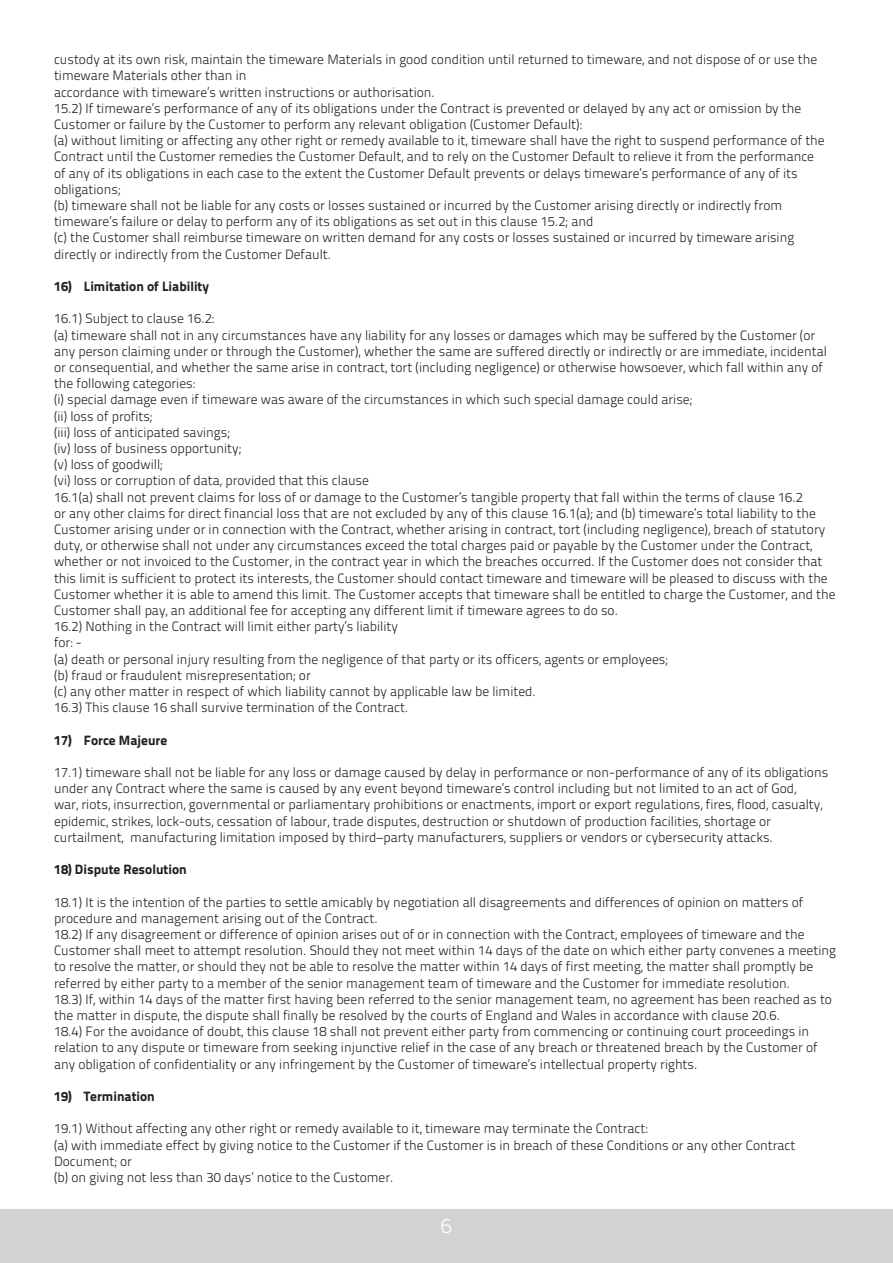
<style>
.page{position:relative;width:893px;height:1263px;background:#fff}
.page>*{position:absolute;margin:0;border:0;box-sizing:border-box;transform-origin:0 0}
.t1{font:21px "Titillium Text 22 L 250 wt";color:#fff}
.t2{font:13.5px/16.2px "Titillium Text 22 L 250 wt";color:#231f20}
.t3{font:13.5px "Titillium Text 22 L 999 wt";color:#231f20}
</style>
<div class="page">
<div style="left:0;top:1209px;width:893px;height:54px;background:#d1d2d4"></div>
<p class="t2" style="left:54px;top:51px;width:765px">custody at its own risk, maintain the timeware Materials in good condition until returned to timeware, and not dispose of or use the timeware Materials other than in</p>
<p class="t2" style="left:54px;top:83px;width:382px">accordance with timeware’s written instructions or authorisation.</p>
<p class="t2" style="left:54px;top:99px;width:749px">15.2) If timeware’s performance of any of its obligations under the Contract is prevented or delayed by any act or omission by the<br>Customer or failure by the Customer to perform any relevant obligation (Customer Default):</p>
<p class="t2" style="left:54px;top:132px;width:772px">(a) without limiting or affecting any other right or remedy available to it, timeware shall have the right to suspend performance of the Contract until the Customer remedies the Customer Default, and to rely on the Customer Default to relieve it from the performance of any of its obligations in each case to the extent the Customer Default prevents or delays timeware’s performance of any of its obligations;</p>
<p class="t2" style="left:54px;top:196px;width:730px">(b) timeware shall not be liable for any costs or losses sustained or incurred by the Customer arising directly or indirectly from timeware’s failure or delay to perform any of its obligations as set out in this clause 15.2; and</p>
<p class="t2" style="left:54px;top:229px;width:742px">(c) the Customer shall reimburse timeware on written demand for any costs or losses sustained or incurred by timeware arising directly or indirectly from the Customer Default.</p>
<p class="t3" style="left:54px;top:276px;width:156px">16) Limitation of Liability</p>
<p class="t2" style="left:54px;top:310px;width:162px">16.1) Subject to clause 16.2:</p>
<p class="t2" style="left:54px;top:326px;width:774px">(a) timeware shall not in any circumstances have any liability for any losses or damages which may be suffered by the Customer (or any person claiming under or through the Customer), whether the same are suffered directly or indirectly or are immediate, incidental or consequential, and whether the same arise in contract, tort (including negligence) or otherwise howsoever, which fall within any of the following categories:</p>
<p class="t2" style="left:54px;top:391px;width:640px">(i) special damage even if timeware was aware of the circumstances in which such special damage could arise;</p>
<p class="t2" style="left:54px;top:407px;width:100px">(ii) loss of profits;</p>
<p class="t2" style="left:54px;top:423px;width:177px">(iii) loss of anticipated savings;</p>
<p class="t2" style="left:54px;top:439px;width:189px">(iv) loss of business opportunity;</p>
<p class="t2" style="left:54px;top:456px;width:110px">(v) loss of goodwill;</p>
<p class="t2" style="left:54px;top:472px;width:316px">(vi) loss or corruption of data, provided that this clause</p>
<p class="t2" style="left:54px;top:488px;width:783px">16.1(a) shall not prevent claims for loss of or damage to the Customer’s tangible property that fall within the terms of clause 16.2<br>or any other claims for direct financial loss that are not excluded by any of this clause 16.1(a); and (b) timeware’s total liability to the Customer arising under or in connection with the Contract, whether arising in contract, tort (including negligence), breach of statutory duty, or otherwise shall not under any circumstances exceed the total charges paid or payable by the Customer under the Contract, whether or not invoiced to the Customer, in the contract year in which the breaches occurred. If the Customer does not consider that this limit is sufficient to protect its interests, the Customer should contact timeware and timeware will be pleased to discuss with the Customer whether it is able to amend this limit. The Customer accepts that timeware shall be entitled to charge the Customer, and the Customer shall pay, an additional fee for accepting any different limit if timeware agrees to do so.</p>
<p class="t2" style="left:54px;top:618px;width:345px">16.2) Nothing in the Contract will limit either party’s liability</p>
<p class="t2" style="left:54px;top:634px;width:29px">for: -</p>
<p class="t2" style="left:54px;top:650px;width:615px">(a) death or personal injury resulting from the negligence of that party or its officers, agents or employees;</p>
<p class="t2" style="left:54px;top:666px;width:258px">(b) fraud or fraudulent misrepresentation; or</p>
<p class="t2" style="left:54px;top:682px;width:483px">(c) any other matter in respect of which liability cannot by applicable law be limited.</p>
<p class="t2" style="left:54px;top:699px;width:356px">16.3) This clause 16 shall survive termination of the Contract.</p>
<p class="t3" style="left:54px;top:729px;width:115px">17) Force Majeure</p>
<p class="t2" style="left:54px;top:763px;width:776px">17.1) timeware shall not be liable for any loss or damage caused by delay in performance or non-performance of any of its obligations under any Contract where the same is caused by any event beyond timeware’s control including but not limited to an act of God,<br>war, riots, insurrection, governmental or parliamentary prohibitions or enactments, import or export regulations, fires, flood, casualty, epidemic, strikes, lock-outs, cessation of labour, trade disputes, destruction or shutdown of production facilities, shortage or curtailment, manufacturing limitation imposed by third–party manufacturers, suppliers or vendors or cybersecurity attacks.</p>
<p class="t3" style="left:54px;top:859px;width:134px">18) Dispute Resolution</p>
<p class="t2" style="left:54px;top:893px;width:751px">18.1) It is the intention of the parties to settle amicably by negotiation all disagreements and differences of opinion on matters of procedure and management arising out of the Contract.</p>
<p class="t2" style="left:54px;top:925px;width:784px">18.2) If any disagreement or difference of opinion arises out of or in connection with the Contract, employees of timeware and the Customer shall meet to attempt resolution. Should they not meet within 14 days of the date on which either party convenes a meeting to resolve the matter, or should they not be able to resolve the matter within 14 days of first meeting, the matter shall promptly be referred by either party to a member of the senior management team of timeware and the Customer for immediate resolution.</p>
<p class="t2" style="left:54px;top:990px;width:779px">18.3) If, within 14 days of the matter first having been referred to the senior management team, no agreement has been reached as to the matter in dispute, the dispute shall finally be resolved by the courts of England and Wales in accordance with clause 20.6.</p>
<p class="t2" style="left:54px;top:1023px;width:765px">18.4) For the avoidance of doubt, this clause 18 shall not prevent either party from commencing or continuing court proceedings in relation to any dispute or timeware from seeking injunctive relief in the case of any breach or threatened breach by the Customer of any obligation of confidentiality or any infringement by the Customer of timeware’s intellectual property rights.</p>
<p class="t3" style="left:54px;top:1086px;width:102px">19) Termination</p>
<p class="t2" style="left:54px;top:1120px;width:595px">19.1) Without affecting any other right or remedy available to it, timeware may terminate the Contract:</p>
<p class="t2" style="left:54px;top:1136px;width:743px">(a) with immediate effect by giving notice to the Customer if the Customer is in breach of these Conditions or any other Contract<br>Document; or</p>
<p class="t2" style="left:54px;top:1168px;width:341px">(b) on giving not less than 30 days’ notice to the Customer.</p>
<h1 class="t1" style="left:441px;top:1210px;width:13px">6</h1>
</div>
